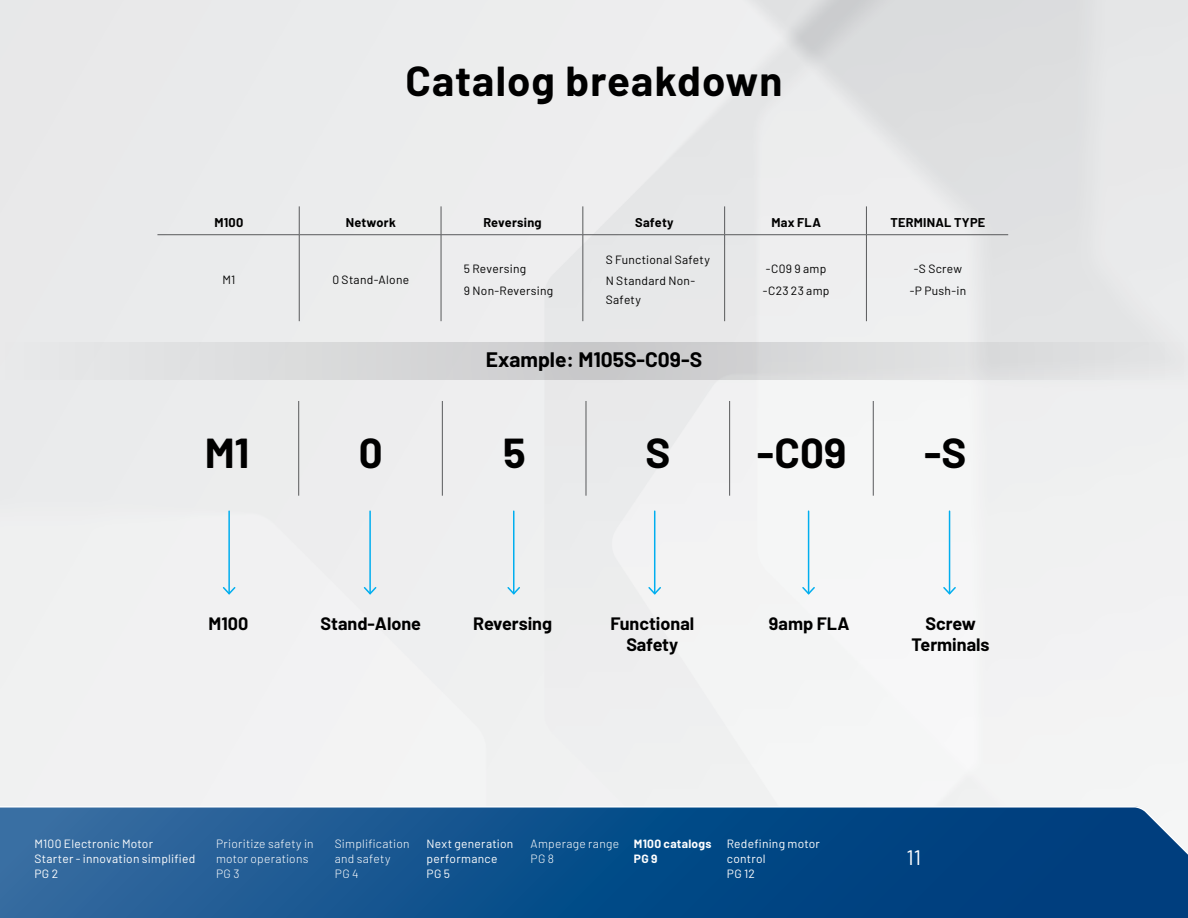
<style>
.page{position:relative;width:1188px;height:918px;background:#fff}
.page>*{position:absolute;margin:0;border:0;box-sizing:border-box;transform-origin:0 0}
.t1{font:700 42px "Barlow";letter-spacing:.025em;color:#000}
.t2{font:700 21px "Barlow";color:#000}
.t3{font:21px "Barlow";color:#fff}
.t4{font:700 18px/21px "Barlow";color:#000;text-align:center}
.t5{font:700 12.75px "Barlow";letter-spacing:.02em;color:#000}
.t6{font:12px/21.3px "Barlow";letter-spacing:.02em;color:#000}
.t7{font:12px/15px "Barlow";letter-spacing:.02em;color:#fff}
.t8{font:300 12px/15px "Barlow";letter-spacing:.02em;color:#fff}
.t9{font:700 12px/15px "Barlow";letter-spacing:.02em;color:#fff}
</style>
<div class="page">
<svg style="left:0;top:342px;width:1188px;height:38px;background:#d9dadb"></svg>
<svg style="left:299px;top:206px;width:1px;height:28px"></svg>
<svg style="left:441px;top:206px;width:1px;height:28px"></svg>
<svg style="left:583px;top:206px;width:1px;height:28px"></svg>
<svg style="left:724px;top:206px;width:1px;height:28px"></svg>
<svg style="left:866px;top:206px;width:1px;height:28px"></svg>
<hr style="left:157px;top:234px;width:142px;height:1px;background:#58595b">
<hr style="left:299px;top:234px;width:142px;height:1px;background:#58595b">
<hr style="left:299px;top:235px;width:1px;height:86px;background:#58595b">
<hr style="left:441px;top:234px;width:142px;height:1px;background:#58595b">
<hr style="left:441px;top:235px;width:1px;height:86px;background:#58595b">
<hr style="left:583px;top:234px;width:142px;height:1px;background:#58595b">
<hr style="left:583px;top:235px;width:1px;height:86px;background:#58595b">
<hr style="left:725px;top:234px;width:141px;height:1px;background:#58595b">
<hr style="left:724px;top:235px;width:1px;height:86px;background:#58595b">
<hr style="left:866px;top:234px;width:142px;height:1px;background:#58595b">
<hr style="left:866px;top:235px;width:1px;height:86px;background:#58595b">
<hr style="left:298px;top:401px;width:1px;height:95px;background:#58595b">
<hr style="left:442px;top:401px;width:1px;height:95px;background:#58595b">
<hr style="left:586px;top:401px;width:1px;height:95px;background:#58595b">
<hr style="left:729px;top:401px;width:1px;height:95px;background:#58595b">
<hr style="left:873px;top:401px;width:1px;height:95px;background:#58595b">
<hr style="left:228px;top:511px;width:2px;height:83px;background:#00aeef">
<svg style="left:221px;top:586px;width:16px;height:10px"></svg>
<hr style="left:808px;top:511px;width:1px;height:83px;background:#00aeef">
<svg style="left:801px;top:586px;width:15px;height:10px"></svg>
<hr style="left:513px;top:511px;width:1px;height:83px;background:#00aeef">
<svg style="left:506px;top:586px;width:15px;height:10px"></svg>
<hr style="left:369px;top:511px;width:2px;height:83px;background:#00aeef">
<svg style="left:362px;top:586px;width:16px;height:10px"></svg>
<hr style="left:949px;top:511px;width:1px;height:83px;background:#00aeef">
<svg style="left:942px;top:586px;width:15px;height:10px"></svg>
<hr style="left:654px;top:511px;width:1px;height:83px;background:#00aeef">
<svg style="left:647px;top:586px;width:15px;height:10px"></svg>
<div style="left:0;top:794px;width:1188px;height:124px;background:#f2f2f3"></div>
<svg style="left:0;top:806px;width:1188px;height:112px;background:#14538d"></svg>
<h1 class="t1" style="left:406px;top:50px;width:378px">Catalog breakdown</h1>
<p class="t5" style="left:215px;top:213px;width:30px">M100</p>
<p class="t5" style="left:346px;top:213px;width:52px">Network</p>
<p class="t5" style="left:483px;top:213px;width:60px">Reversing</p>
<p class="t5" style="left:635px;top:213px;width:40px">Safety</p>
<p class="t5" style="left:771px;top:213px;width:51px">Max FLA</p>
<p class="t5" style="left:891px;top:213px;width:96px">TERMINAL TYPE</p>
<p class="t6" style="left:222px;top:268px;width:15px">M1</p>
<p class="t6" style="left:332px;top:268px;width:78px">0 Stand-Alone</p>
<p class="t6" style="left:464px;top:258px;width:91px">5 Reversing<br>9 Non-Reversing</p>
<p class="t6" style="left:606px;top:248px;width:106px">S Functional Safety<br>N Standard Non-</p>
<p class="t6" style="left:606px;top:288px;width:37px">Safety</p>
<h2 class="t2" style="left:486px;top:344px;width:218px">Example: M105S-C09-S</h2>
<p class="t6" style="left:763px;top:258px;width:68px">-C09 9 amp -C23 23 amp</p>
<p class="t6" style="left:910px;top:258px;width:58px;text-align:center">-S Screw -P Push-in</p>
<h1 class="t1" style="left:205px;top:421px;width:46px">M1</h1>
<h1 class="t1" style="left:359px;top:421px;width:25px">0</h1>
<h1 class="t1" style="left:503px;top:421px;width:24px">5</h1>
<h1 class="t1" style="left:646px;top:421px;width:26px">S</h1>
<h1 class="t1" style="left:757px;top:421px;width:91px">-C09</h1>
<h1 class="t1" style="left:924px;top:421px;width:44px">-S</h1>
<h3 class="t4" style="left:209px;top:612px;width:41px">M100</h3>
<h3 class="t4" style="left:610px;top:612px;width:85px">Functional<br>Safety</h3>
<h3 class="t4" style="left:321px;top:612px;width:102px">Stand-Alone</h3>
<h3 class="t4" style="left:473px;top:612px;width:81px">Reversing</h3>
<h3 class="t4" style="left:769px;top:612px;width:82px">9amp FLA</h3>
<h3 class="t4" style="left:912px;top:612px;width:80px">Screw<br>Terminals</h3>
<p class="t7" style="left:34px;top:836px;width:162px">M100 Electronic Motor<br>Starter - innovation simplified<br>PG 2</p>
<p class="t8" style="left:216px;top:836px;width:99px">Prioritize safety in motor operations<br>PG 3</p>
<p class="t8" style="left:335px;top:836px;width:76px">Simplification and safety<br>PG 4</p>
<p class="t7" style="left:427px;top:836px;width:88px">Next generation performance<br>PG 5</p>
<p class="t8" style="left:531px;top:836px;width:90px">Amperage range<br>PG 8</p>
<p class="t9" style="left:634px;top:836px;width:79px">M100 catalogs<br>PG 9</p>
<p class="t7" style="left:727px;top:836px;width:95px">Redefining motor control<br>PG 12</p>
<h2 class="t3" style="left:907px;top:842px;width:16px">11</h2>
</div>
